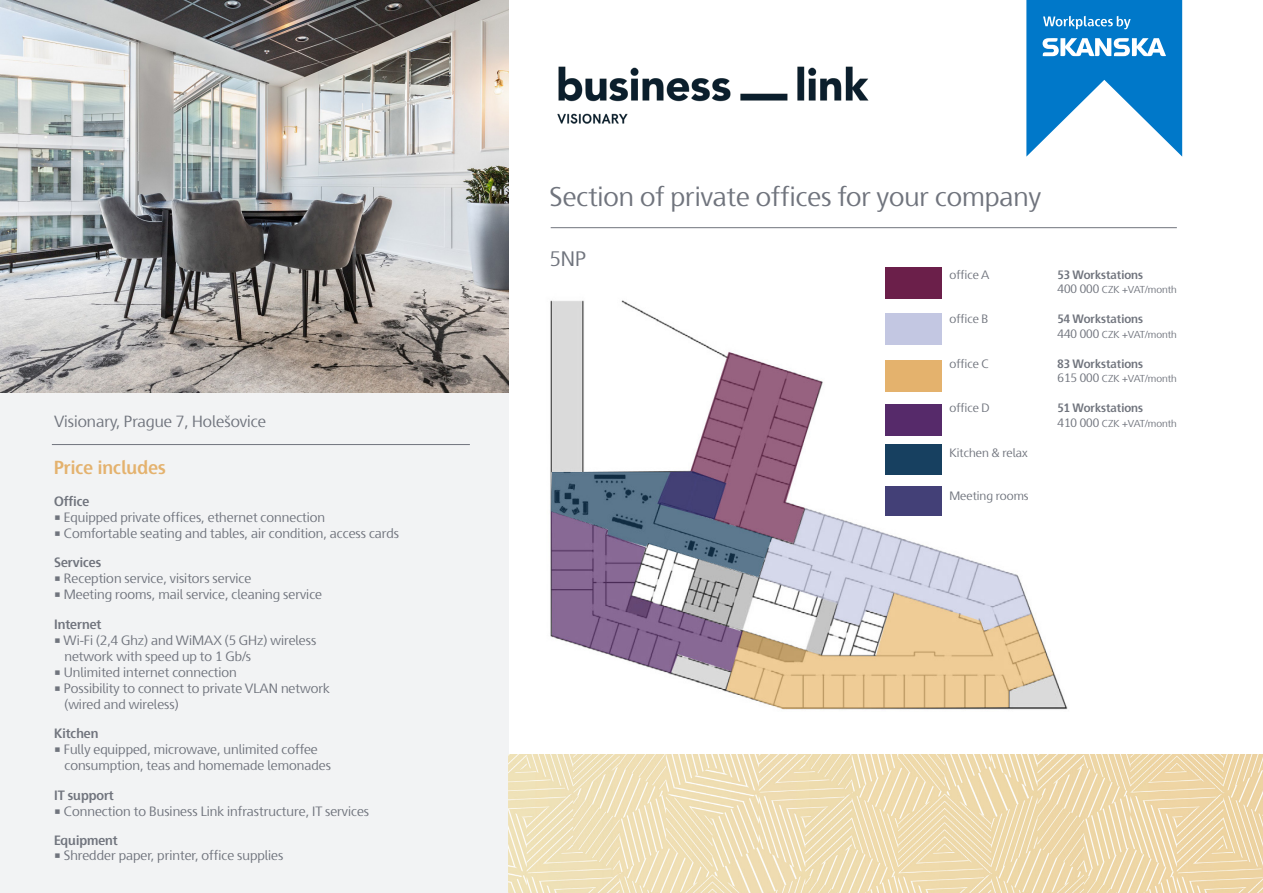
<style>
.page{position:relative;width:1263px;height:893px;background:#fff}
.page>*{position:absolute;margin:0;border:0;box-sizing:border-box;transform-origin:0 0}
.t1{font:27px "Skanska Sans Pro";color:#70747d}
.t2{font:21px "Skanska Sans Pro";color:#70747d}
.t3{font:700 18.9px "Skanska Sans Pro";color:#e4b26e}
.t4{font:16.2px "Skanska Sans Pro";color:#70747d}
.t5{font:13.5px "Skanska Sans Pro";color:#70747d}
.t6{font:700 13.5px "Skanska Sans Pro";color:#70747d}
.t7{font:700 12.15px "Skanska Sans Pro";color:#70747d}
.t8{font:12.15px "Skanska Sans Pro";color:#70747d}
.t9{font:10.2px "Skanska Sans Pro";color:#70747d}
.s1{font-size:12.15px}
</style>
<div class="page">
<svg style="left:1026px;top:0;width:156px;height:157px"></svg>
<div style="left:0;top:0;width:508px;height:893px;background:#f2f3f4"></div>
<img style="left:550px;top:280px;width:518px;height:430px">
<img style="left:557px;top:66px;width:312px;height:58px">
<img style="left:508px;top:755px;width:755px;height:138px">
<div style="left:885px;top:444px;width:56px;height:31px;background:#174060"></div>
<div style="left:885px;top:267px;width:56px;height:31px;background:#6b1f4a"></div>
<div style="left:886px;top:486px;width:56px;height:29px;background:#434077"></div>
<div style="left:885px;top:313px;width:56px;height:31px;background:#c3c7e2"></div>
<div style="left:885px;top:360px;width:56px;height:31px;background:#e4b26d"></div>
<div style="left:885px;top:404px;width:56px;height:32px;background:#562a6a"></div>
<img style="left:0;top:0;width:508px;height:392px">
<hr style="left:551px;top:227px;width:626px;height:1px;background:#70747d">
<hr style="left:52px;top:444px;width:418px;height:1px;background:#70747d">
<p class="t4" style="left:54px;top:412px;width:214px">Visionary, Prague 7, Holešovice</p>
<p class="t3" style="left:54px;top:457px;width:113px">Price includes</p>
<p class="t6" style="left:54px;top:493px;width:37px">Office</p>
<p class="t5" style="left:54px;top:509px;width:273px">• Equipped private offices, ethernet connection</p>
<p class="t5" style="left:54px;top:525px;width:347px">• Comfortable seating and tables, air condition, access cards</p>
<p class="t6" style="left:54px;top:554px;width:49px">Services</p>
<p class="t5" style="left:54px;top:571px;width:199px">• Reception service, visitors service</p>
<p class="t5" style="left:54px;top:587px;width:270px">• Meeting rooms, mail service, cleaning service</p>
<p class="t6" style="left:54px;top:616px;width:49px">Internet</p>
<p class="t5" style="left:54px;top:632px;width:264px">• Wi-Fi (2,4 Ghz) and WiMAX (5 GHz) wireless</p>
<p class="t5" style="left:64px;top:648px;width:188px">network with speed up to 1 Gb/s</p>
<p class="t5" style="left:54px;top:664px;width:184px">• Unlimited internet connection</p>
<p class="t5" style="left:54px;top:680px;width:277px">• Possibility to connect to private VLAN network</p>
<p class="t5" style="left:64px;top:696px;width:116px">(wired and wireless)</p>
<p class="t6" style="left:54px;top:725px;width:46px">Kitchen</p>
<p class="t5" style="left:54px;top:742px;width:265px">• Fully equipped, microwave, unlimited coffee</p>
<p class="t5" style="left:64px;top:758px;width:268px">consumption, teas and homemade lemonades</p>
<p class="t6" style="left:54px;top:787px;width:61px">IT support</p>
<p class="t5" style="left:54px;top:803px;width:317px">• Connection to Business Link infrastructure, IT services</p>
<p class="t6" style="left:54px;top:832px;width:65px">Equipment</p>
<p class="t5" style="left:54px;top:847px;width:231px">• Shredder paper, printer, office supplies</p>
<p class="t1" style="left:550px;top:181px;width:493px">Section of private offices for your company</p>
<p class="t2" style="left:550px;top:246px;width:38px">5NP</p>
<p class="t8" style="left:949px;top:268px;width:41px">office A</p>
<p class="t7" style="left:1057px;top:267px;width:87px">53 Workstations</p>
<p class="t9" style="left:1057px;top:284px;width:121px"><span class="s1">400 000</span> CZK +VAT/month</p>
<p class="t8" style="left:949px;top:312px;width:41px">office B</p>
<p class="t7" style="left:1057px;top:312px;width:87px">54 Workstations</p>
<p class="t9" style="left:1057px;top:328px;width:121px"><span class="s1">440 000</span> CZK +VAT/month</p>
<p class="t8" style="left:949px;top:357px;width:41px">office C</p>
<p class="t7" style="left:1057px;top:357px;width:87px">83 Workstations</p>
<p class="t9" style="left:1057px;top:373px;width:121px"><span class="s1">615 000</span> CZK +VAT/month</p>
<p class="t8" style="left:949px;top:401px;width:42px">office D</p>
<p class="t7" style="left:1057px;top:401px;width:87px">51 Workstations</p>
<p class="t9" style="left:1057px;top:417px;width:121px"><span class="s1">410 000</span> CZK +VAT/month</p>
<p class="t8" style="left:949px;top:446px;width:80px">Kitchen &amp; relax</p>
<p class="t8" style="left:949px;top:488px;width:81px">Meeting rooms</p>
</div>
